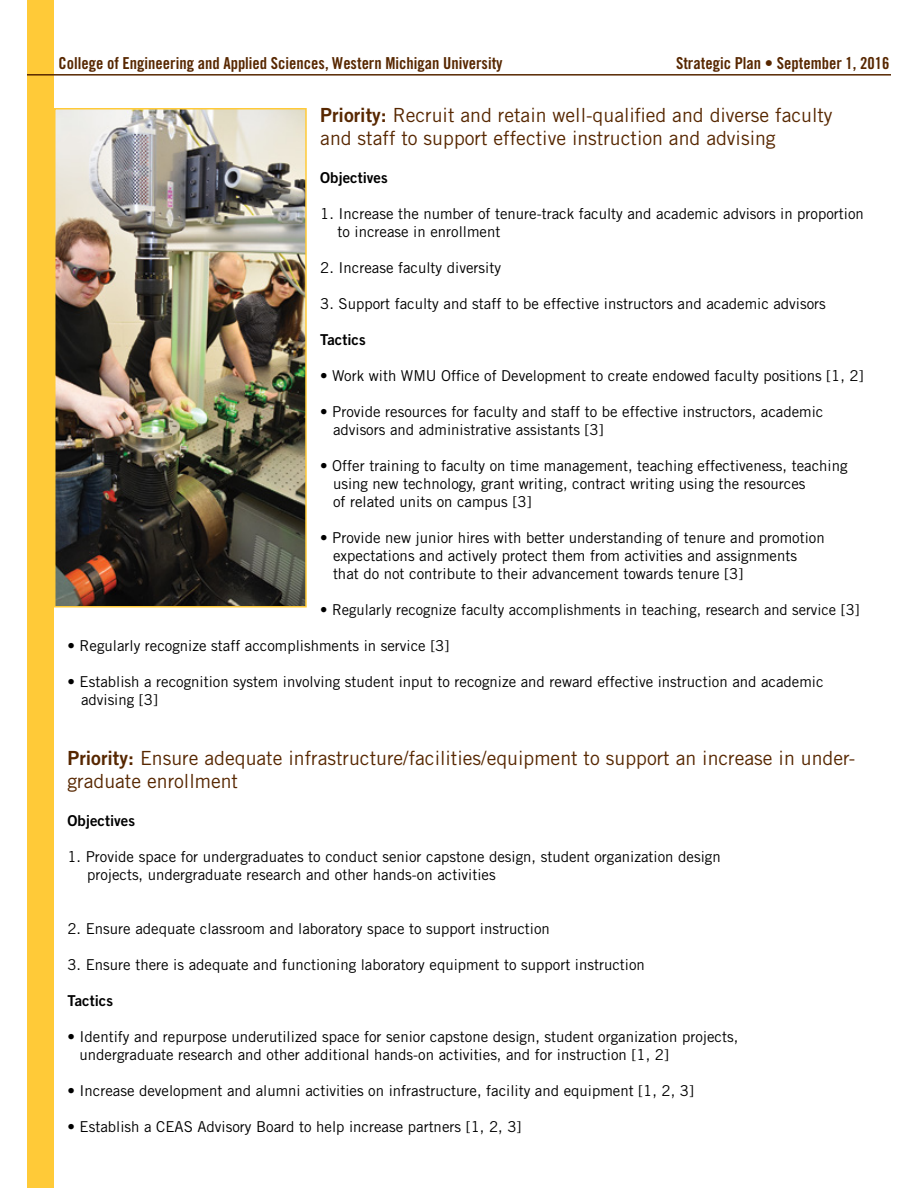
<style>
.page{position:relative;width:918px;height:1188px;background:#fff}
.page>*{position:absolute;margin:0;border:0;box-sizing:border-box;transform-origin:0 0}
.t1{font:19.5px/23.4px "Trade Gothic LT Std";color:#572700}
.t2{font:16.5px "Trade Gothic LT Std Bd Cn 20";color:#572700}
.t3{font:15px/18px "Trade Gothic LT Std";color:#000}
.t4{font:15px "Trade Gothic LT Std Bd 2";color:#000}
.s1{font-family:"Trade Gothic LT Std Bd 2"}
</style>
<div class="page">
<div style="left:27px;top:0;width:27px;height:1188px;background:#ffca38"></div>
<img style="left:57px;top:111px;width:247px;height:494px">
<div style="left:54px;top:108px;width:253px;height:500px;border:2px solid #ffca38"></div>
<hr style="left:27px;top:74px;width:864px;height:2px;background:#572700">
<p class="t2" style="left:58px;top:53px;width:446px">College of Engineering and Applied Sciences, Western Michigan University</p>
<p class="t2" style="left:676px;top:53px;width:215px">Strategic Plan • September 1, 2016</p>
<h1 class="t1" style="left:320px;top:103px;width:514px"><span class="s1">Priority:</span> Recruit and retain well-qualified and diverse faculty and staff to support effective instruction and advising</h1>
<p class="t4" style="left:320px;top:169px;width:69px">Objectives</p>
<p class="t3" style="left:338px;top:205px;width:528px;text-indent:-17px">1. Increase the number of tenure-track faculty and academic advisors in proportion to increase in enrollment</p>
<p class="t3" style="left:320px;top:259px;width:182px">2. Increase faculty diversity</p>
<p class="t3" style="left:320px;top:295px;width:507px">3. Support faculty and staff to be effective instructors and academic advisors</p>
<p class="t4" style="left:320px;top:331px;width:47px">Tactics</p>
<p class="t3" style="left:320px;top:367px;width:545px">• Work with WMU Office of Development to create endowed faculty positions [1, 2]</p>
<p class="t3" style="left:333px;top:403px;width:492px;text-indent:-13px">• Provide resources for faculty and staff to be effective instructors, academic advisors and administrative assistants [3]</p>
<p class="t3" style="left:333px;top:457px;width:516px;text-indent:-13px">• Offer training to faculty on time management, teaching effectiveness, teaching using new technology, grant writing, contract writing using the resources<br>of related units on campus [3]</p>
<p class="t3" style="left:333px;top:529px;width:493px;text-indent:-13px">• Provide new junior hires with better understanding of tenure and promotion expectations and actively protect them from activities and assignments that do not contribute to their advancement towards tenure [3]</p>
<p class="t3" style="left:320px;top:601px;width:541px">• Regularly recognize faculty accomplishments in teaching, research and service [3]</p>
<p class="t3" style="left:68px;top:637px;width:383px">• Regularly recognize staff accomplishments in service [3]</p>
<p class="t3" style="left:81px;top:673px;width:744px;text-indent:-14px">• Establish a recognition system involving student input to recognize and reward effective instruction and academic advising [3]</p>
<h1 class="t1" style="left:68px;top:746px;width:789px"><span class="s1">Priority:</span> Ensure adequate infrastructure/facilities/equipment to support an increase in under&shy;graduate enrollment</h1>
<p class="t4" style="left:68px;top:811px;width:69px">Objectives</p>
<p class="t3" style="left:87px;top:847px;width:635px;text-indent:-20px">1. Provide space for undergraduates to conduct senior capstone design, student organization design projects, undergraduate research and other hands-on activities</p>
<p class="t3" style="left:68px;top:919px;width:484px">2. Ensure adequate classroom and laboratory space to support instruction</p>
<p class="t3" style="left:68px;top:955px;width:579px">3. Ensure there is adequate and functioning laboratory equipment to support instruction</p>
<p class="t4" style="left:68px;top:991px;width:47px">Tactics</p>
<p class="t3" style="left:80px;top:1027px;width:660px;text-indent:-12px">• Identify and repurpose underutilized space for senior capstone design, student organization projects, undergraduate research and other additional hands-on activities, and for instruction [1, 2]</p>
<p class="t3" style="left:68px;top:1081px;width:628px">• Increase development and alumni activities on infrastructure, facility and equipment [1, 2, 3]</p>
<p class="t3" style="left:68px;top:1117px;width:456px">• Establish a CEAS Advisory Board to help increase partners [1, 2, 3]</p>
</div>
